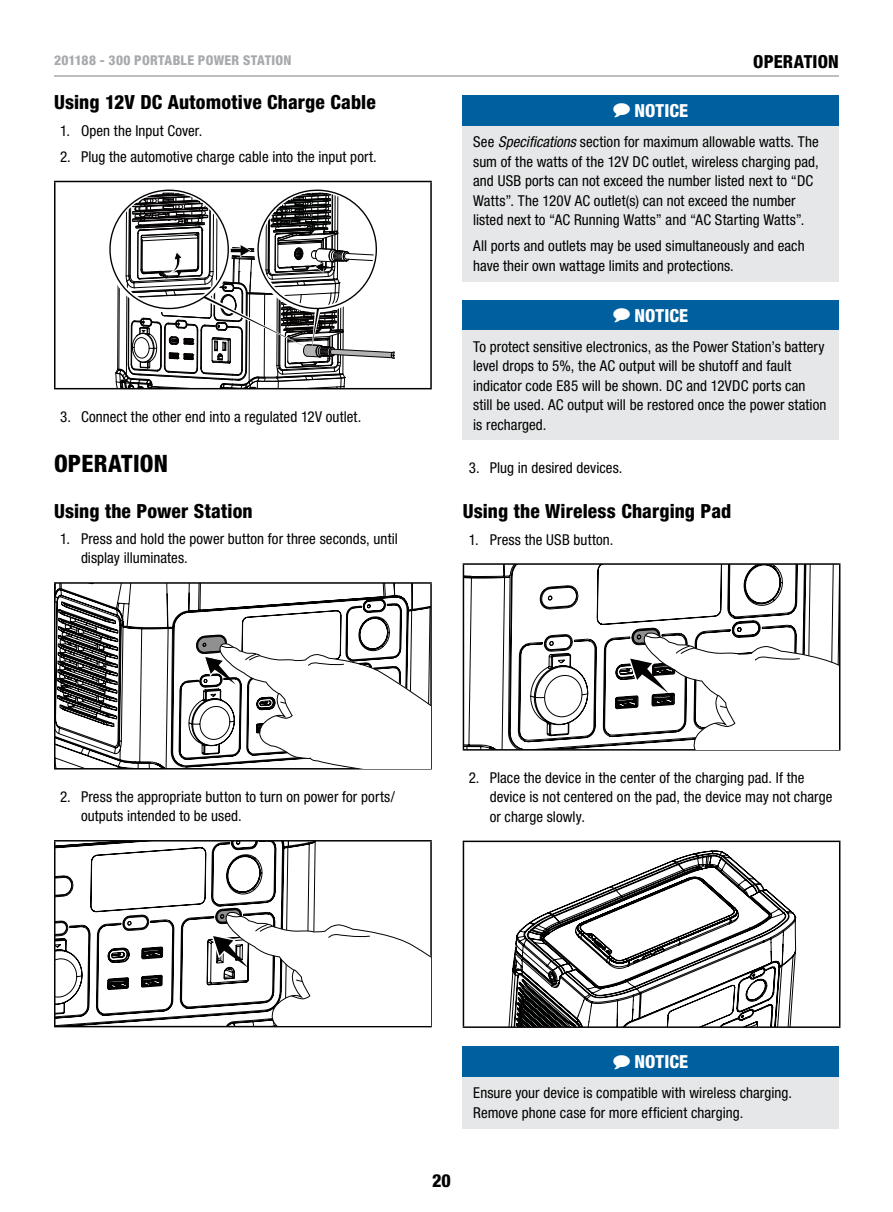
<style>
.page{position:relative;width:893px;height:1212px;background:#fff}
.page>*{position:absolute;margin:0;border:0;box-sizing:border-box;transform-origin:0 0}
.t1{font:800 condensed 24px "Helvetica Neue LT Std";letter-spacing:.01em;color:#000}
.t2{font:800 condensed 19.5px "Helvetica Neue LT Std";letter-spacing:.01em;color:#000}
.t3{font:800 condensed 18px "Helvetica Neue LT Std";letter-spacing:.005em;color:#fff}
.t4{font:800 condensed 18px "Helvetica Neue LT Std";color:#000}
.t5{font:condensed 15px/19.5px "Helvetica Neue LT Std";letter-spacing:.005em;color:#000}
.t6{font:800 condensed 13.5px "Helvetica Neue LT Std";letter-spacing:.025em;color:#a7a9ac}
.s1{font-style:italic}
</style>
<div class="page">
<hr style="left:54px;top:75px;width:785px;height:2px;background:#a7a9ac">
<hr style="left:54px;top:181px;width:378px;height:1px;background:#000">
<hr style="left:54px;top:182px;width:2px;height:206px;background:#000">
<hr style="left:430px;top:182px;width:2px;height:206px;background:#000">
<hr style="left:54px;top:388px;width:378px;height:1px;background:#000">
<svg style="left:98px;top:182px;width:297px;height:206px"></svg>
<hr style="left:54px;top:582px;width:378px;height:2px;background:#000">
<hr style="left:54px;top:584px;width:2px;height:184px;background:#000">
<hr style="left:430px;top:584px;width:2px;height:184px;background:#000">
<hr style="left:54px;top:768px;width:378px;height:1px;background:#000">
<svg style="left:56px;top:584px;width:374px;height:184px"></svg>
<svg style="left:196px;top:635px;width:234px;height:133px"></svg>
<hr style="left:54px;top:840px;width:378px;height:1px;background:#000">
<hr style="left:54px;top:841px;width:2px;height:185px;background:#000">
<hr style="left:430px;top:841px;width:2px;height:185px;background:#000">
<hr style="left:54px;top:1026px;width:378px;height:1px;background:#000">
<svg style="left:56px;top:841px;width:260px;height:185px"></svg>
<svg style="left:123px;top:915px;width:26px;height:16px"></svg>
<svg style="left:56px;top:921px;width:12px;height:16px"></svg>
<svg style="left:56px;top:875px;width:17px;height:23px"></svg>
<svg style="left:211px;top:908px;width:219px;height:118px"></svg>
<div style="left:463px;top:95px;width:376px;height:31px;background:#005f9e"></div>
<div style="left:463px;top:126px;width:376px;height:155px;background:#e6e7e8"></div>
<div style="left:463px;top:300px;width:376px;height:30px;background:#005f9e"></div>
<div style="left:463px;top:330px;width:376px;height:110px;background:#e6e7e8"></div>
<hr style="left:463px;top:563px;width:377px;height:2px;background:#000">
<hr style="left:463px;top:565px;width:1px;height:184px;background:#000">
<hr style="left:839px;top:565px;width:1px;height:184px;background:#000">
<hr style="left:463px;top:749px;width:377px;height:1px;background:#000">
<svg style="left:464px;top:565px;width:375px;height:184px"></svg>
<svg style="left:544px;top:634px;width:29px;height:17px"></svg>
<svg style="left:540px;top:585px;width:38px;height:24px"></svg>
<svg style="left:628px;top:628px;width:211px;height:121px"></svg>
<hr style="left:463px;top:840px;width:377px;height:2px;background:#000">
<hr style="left:463px;top:842px;width:1px;height:184px;background:#000">
<hr style="left:839px;top:842px;width:1px;height:184px;background:#000">
<hr style="left:463px;top:1026px;width:377px;height:2px;background:#000">
<svg style="left:508px;top:850px;width:288px;height:176px"></svg>
<div style="left:463px;top:1047px;width:376px;height:30px;background:#005f9e"></div>
<div style="left:463px;top:1077px;width:376px;height:51px;background:#e6e7e8"></div>
<p class="t6" style="left:54px;top:52px;width:97px">201188 - 300 Porta</p>
<p class="t6" style="left:173px;top:52px;width:112px">ble Power Station</p>
<p class="t4" style="left:753px;top:50px;width:22px">Operat</p>
<p class="t4" style="left:813px;top:50px;width:16px">ion</p>
<h2 class="t2" style="left:54px;top:90px;width:323px">Using 12V DC Automotive Charge Cable</h2>
<p class="t5" style="left:60px;top:121px;width:144px">1. Open the Input Cover.</p>
<p class="t5" style="left:60px;top:147px;width:318px">2. Plug the automotive charge cable into the input port.</p>
<p class="t5" style="left:60px;top:406px;width:303px">3. Connect the other end into a regulated 12V outlet.</p>
<h1 class="t1" style="left:54px;top:448px;width:116px">OPERATION</h1>
<h2 class="t2" style="left:54px;top:499px;width:200px">Using the Power Station</h2>
<p class="t5" style="left:81px;top:529px;width:318px;text-indent:-21px">1. Press and hold the power button for three seconds, until display illuminates.</p>
<p class="t3" style="left:613px;top:99px;width:76px">◆ NOTICE</p>
<p class="t5" style="left:473px;top:132px;width:347px">See <span class="s1">Specifications</span> section for maximum allowable watts. The sum of the watts of the 12V DC outlet, wireless charging pad, and USB ports can not exceed the number listed next to “DC Watts”. The 120V AC outlet(s) can not exceed the number listed next to “AC Running Watts” and “AC Starting Watts”.</p>
<p class="t5" style="left:473px;top:236px;width:333px">All ports and outlets may be used simultaneously and each have their own wattage limits and protections.</p>
<p class="t3" style="left:613px;top:304px;width:76px">◆ NOTICE</p>
<p class="t5" style="left:473px;top:337px;width:355px">To protect sensitive electronics, as the Power Station’s battery level drops to 5%, the AC output will be shutoff and fault indicator code E85 will be shown. DC and 12VDC ports can still be used. AC output will be restored once the power station is recharged.</p>
<p class="t5" style="left:469px;top:457px;width:155px">3. Plug in desired devices.</p>
<h2 class="t2" style="left:463px;top:499px;width:270px">Using the Wireless Charging Pad</h2>
<p class="t5" style="left:469px;top:529px;width:146px">1. Press the USB button.</p>
<p class="t5" style="left:81px;top:787px;width:315px;text-indent:-21px">2. Press the appropriate button to turn on power for ports/ outputs intended to be used.</p>
<p class="t5" style="left:490px;top:768px;width:344px;text-indent:-21px">2. Place the device in the center of the charging pad. If the device is not centered on the pad, the device may not charge or charge slowly.</p>
<p class="t4" style="left:432px;top:1169px;width:20px">20</p>
<p class="t3" style="left:613px;top:1050px;width:76px">◆ NOTICE</p>
<p class="t5" style="left:473px;top:1083px;width:320px">Ensure your device is compatible with wireless charging.<br>Remove phone case for more efficient charging.</p>
</div>
